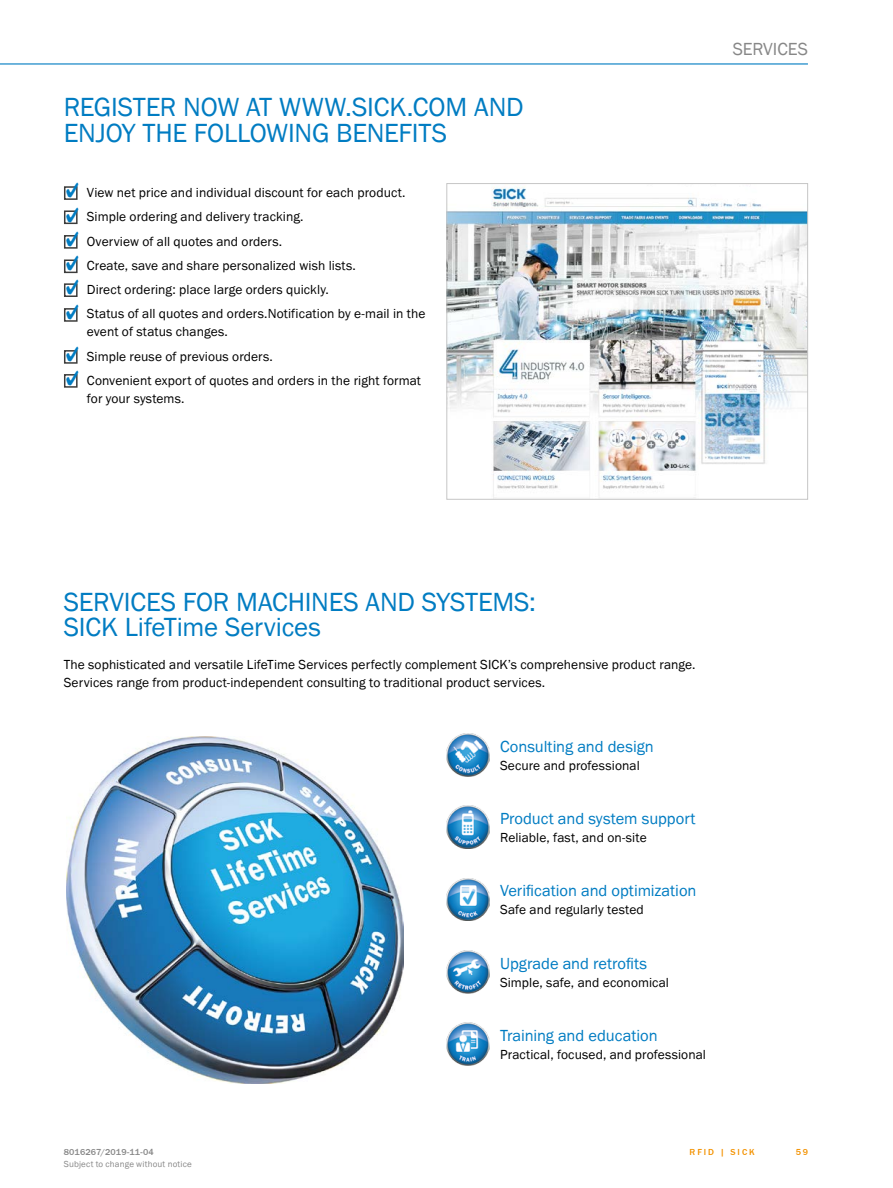
<style>
.page{position:relative;width:893px;height:1188px;background:#fff}
.page>*{position:absolute;margin:0;border:0;box-sizing:border-box;transform-origin:0 0}
.t1{font:27px/25.5px "SICK Franklin";letter-spacing:-.01em;color:#007cc2}
.t2{font:18px "SICK Franklin";letter-spacing:-.005em;color:#878787}
.t3{font:16.5px "SICK Franklin";letter-spacing:-.005em;color:#007cc2}
.t4{font:13.5px/24.3px "SICK Franklin";letter-spacing:.005em;color:#000}
.t5{font:9px "SICK Franklin";letter-spacing:.02em;color:#878787}
.t6{font:500 9px "SICK Franklin";letter-spacing:.02em;color:#878787}
.t7{font:500 9px "SICK Franklin";letter-spacing:.225em;color:#f39200}
</style>
<div class="page">
<hr style="left:0;top:63px;width:808px;height:2px;background:#007cc2">
<img style="left:446px;top:1023px;width:43px;height:42px">
<img style="left:446px;top:950px;width:43px;height:43px">
<img style="left:446px;top:733px;width:43px;height:43px">
<img style="left:446px;top:878px;width:43px;height:43px">
<img style="left:446px;top:806px;width:43px;height:42px">
<img style="left:67px;top:736px;width:336px;height:348px">
<div style="left:64px;top:186px;width:14px;height:14px;border:2px solid #3c3c3b"></div>
<div style="left:64px;top:210px;width:14px;height:14px;border:2px solid #3c3c3b"></div>
<div style="left:64px;top:260px;width:14px;height:13px;border:2px solid #3c3c3b"></div>
<div style="left:64px;top:235px;width:14px;height:14px;border:2px solid #3c3c3b"></div>
<div style="left:64px;top:283px;width:14px;height:14px;border:2px solid #3c3c3b"></div>
<div style="left:64px;top:308px;width:14px;height:14px;border:2px solid #3c3c3b"></div>
<div style="left:64px;top:350px;width:14px;height:14px;border:2px solid #3c3c3b"></div>
<div style="left:64px;top:374px;width:14px;height:14px;border:2px solid #3c3c3b"></div>
<img style="left:448px;top:186px;width:358px;height:312px">
<div style="left:446px;top:183px;width:362px;height:317px;border:1px solid #c6c6c6"></div>
<svg style="left:65px;top:186px;width:13px;height:12px"></svg>
<svg style="left:65px;top:210px;width:13px;height:13px"></svg>
<svg style="left:65px;top:259px;width:13px;height:12px"></svg>
<svg style="left:65px;top:235px;width:13px;height:12px"></svg>
<svg style="left:65px;top:283px;width:13px;height:13px"></svg>
<svg style="left:65px;top:308px;width:13px;height:12px"></svg>
<svg style="left:65px;top:350px;width:13px;height:12px"></svg>
<svg style="left:65px;top:374px;width:13px;height:12px"></svg>
<h1 class="t1" style="left:64px;top:95px;width:461px">REGISTER NOW AT WWW.SICK.COM AND<br>ENJOY THE FOLLOWING BENEFITS</h1>
<p class="t4" style="left:87px;top:181px;width:340px">View net price and individual discount for each product.<br>Simple ordering and delivery tracking.<br>Overview of all quotes and orders.<br>Create, save and share personalized wish lists.<br>Direct ordering: place large orders quickly.<br>Status of all quotes and orders.Notification by e-mail in the</p>
<p class="t4" style="left:87px;top:320px;width:336px">event of status changes.<br>Simple reuse of previous orders.<br>Convenient export of quotes and orders in the right format</p>
<p class="t4" style="left:87px;top:386px;width:99px">for your systems.</p>
<h2 class="t2" style="left:733px;top:38px;width:77px">SERVICES</h2>
<h1 class="t1" style="left:64px;top:589px;width:473px">SERVICES FOR MACHINES AND SYSTEMS:<br>SICK LifeTime Services</h1>
<p class="t4" style="left:64px;top:656px;width:633px;line-height:17.9px">The sophisticated and versatile LifeTime Services perfectly complement SICK’s comprehensive product range.<br>Services range from product-independent consulting to traditional product services.</p>
<p class="t3" style="left:500px;top:736px;width:155px">Consulting and design</p>
<p class="t4" style="left:500px;top:753px;width:141px">Secure and professional</p>
<p class="t3" style="left:500px;top:808px;width:197px">Product and system support</p>
<p class="t4" style="left:500px;top:826px;width:148px">Reliable, fast, and on-site</p>
<p class="t3" style="left:500px;top:881px;width:198px">Verification and optimization</p>
<p class="t4" style="left:500px;top:898px;width:145px">Safe and regularly tested</p>
<p class="t3" style="left:500px;top:953px;width:149px">Upgrade and retrofits</p>
<p class="t4" style="left:500px;top:970px;width:170px">Simple, safe, and economical</p>
<p class="t3" style="left:500px;top:1025px;width:159px">Training and education</p>
<p class="t4" style="left:500px;top:1042px;width:207px">Practical, focused, and professional</p>
<p class="t6" style="left:64px;top:1146px;width:92px">8016267/2019-11-04</p>
<p class="t7" style="left:690px;top:1146px;width:67px">RFID | SICK</p>
<p class="t5" style="left:64px;top:1159px;width:130px">Subject to change without notice</p>
<p class="t7" style="left:796px;top:1146px;width:14px">59</p>
</div>
